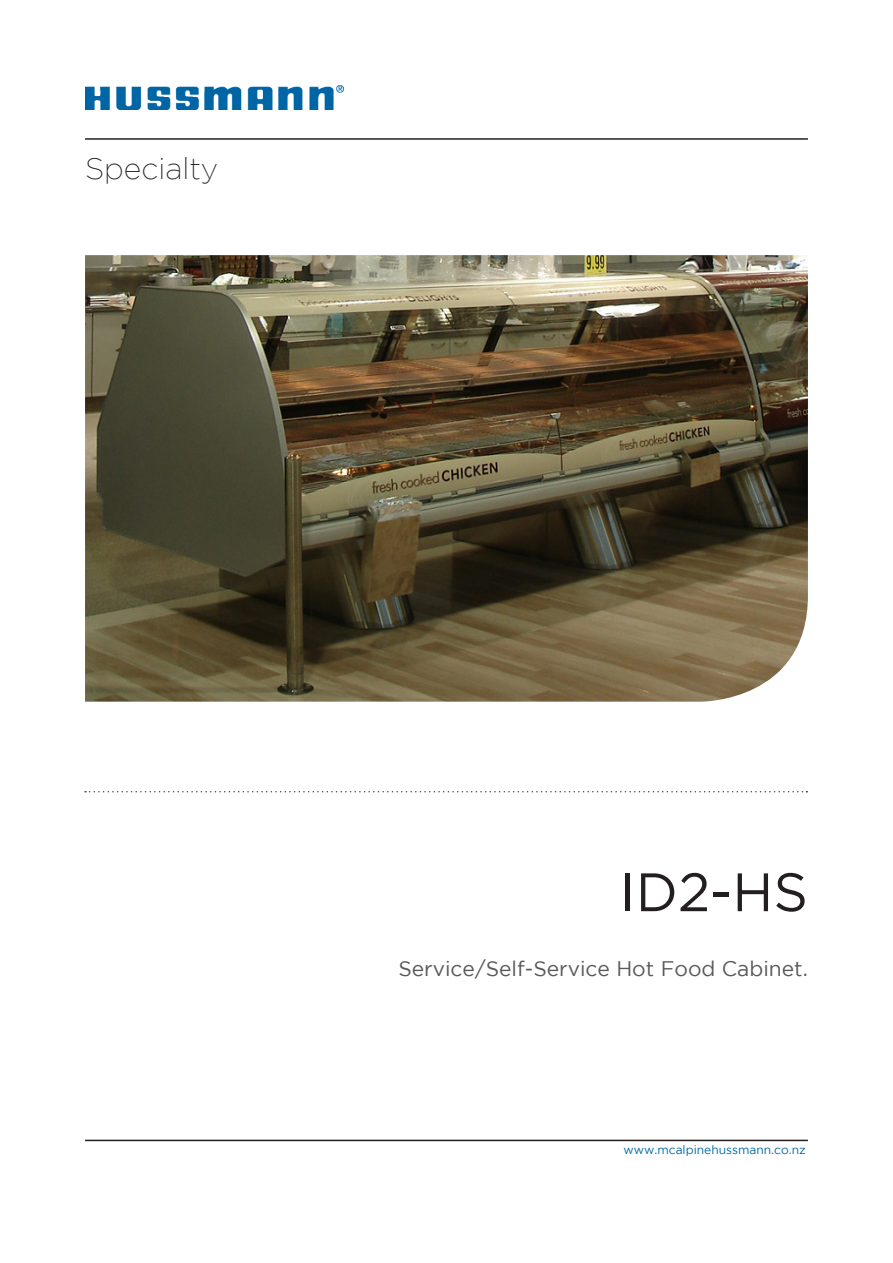
<style>
.page{position:relative;width:893px;height:1263px;background:#fff}
.page>*{position:absolute;margin:0;border:0;box-sizing:border-box;transform-origin:0 0}
.TOC_body_text{font:54px "Gotham";color:#231f20}
.t1{font:200 30px "Gotham";color:#231f20}
.Case_Description{font:21px "Gotham";color:#57585a}
.t2{font:12px "Gotham";color:#006aa8}
</style>
<div class="page">
<svg style="left:85px;top:791px;width:722px;height:1px"></svg>
<hr style="left:85px;top:138px;width:723px;height:2px;background:#231f20">
<hr style="left:85px;top:1140px;width:723px;height:1px;background:#231f20">
<img style="left:85px;top:85px;width:259px;height:25px">
<img style="left:85px;top:255px;width:723px;height:447px">
<h2 class="t1" style="left:85px;top:152px;width:135px">Specialty</h2>
<p class="TOC_body_text" style="left:620px;top:862px;width:189px">ID2-HS</p>
<p class="Case_Description" style="left:398px;top:957px;width:411px">Service/Self-Service Hot Food Cabinet.</p>
<p class="t2" style="left:623px;top:1143px;width:184px">www.mcalpinehussmann.co.nz</p>
</div>
